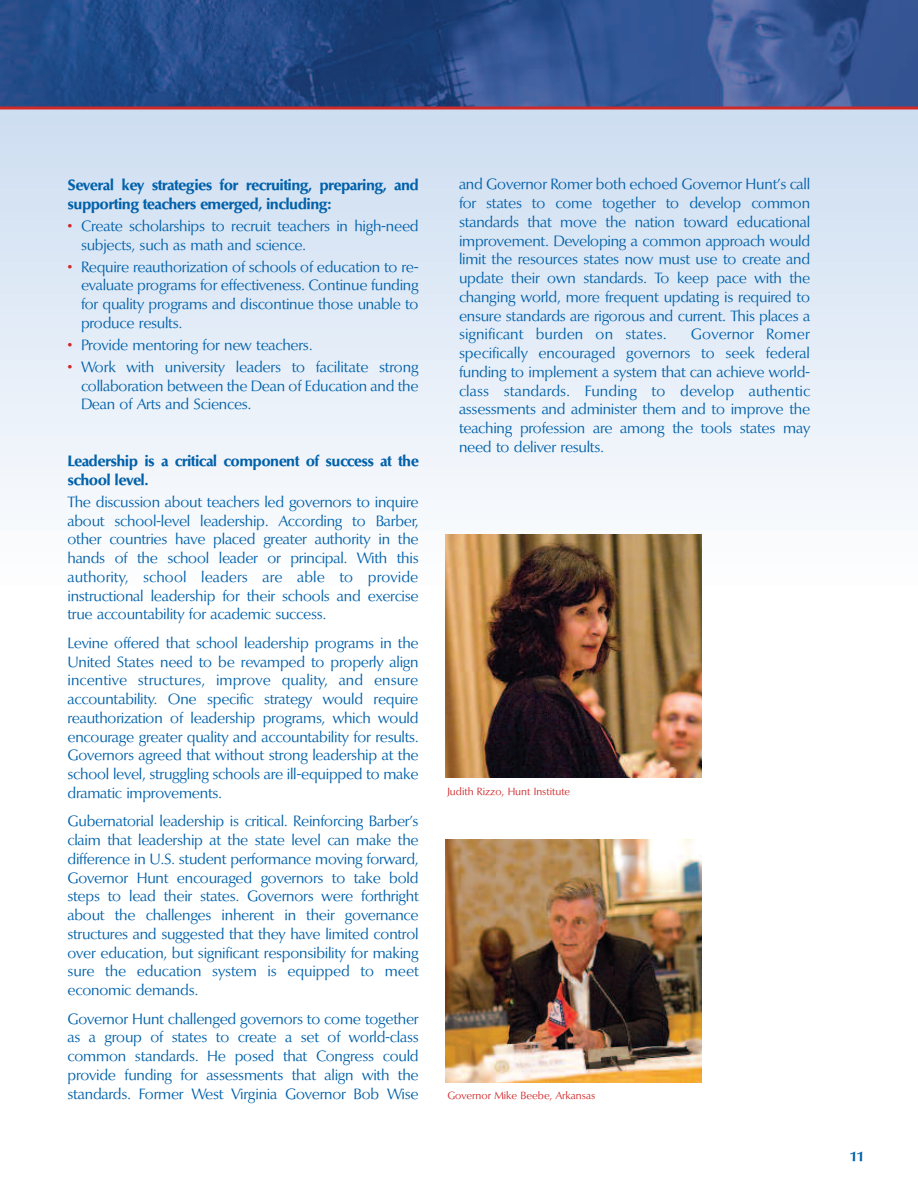
<style>
.page{position:relative;width:918px;height:1188px;background:#fff}
.page>*{position:absolute;margin:0;border:0;box-sizing:border-box;transform-origin:0 0}
.t1{font:15px/18.8px "Optima BQ";letter-spacing:-.015em;color:#0161aa;text-align:justify}
.t2{font:700 15px/18.8px "Optima BQ";letter-spacing:-.015em;color:#0161aa}
.t3{font:700 13.5px "Optima BQ";color:#0161aa}
.t4{font:10.5px "Optima BQ";color:#d0292a}
.s1{color:#d0292a}
</style>
<div class="page">
<div style="left:0;top:104px;width:918px;height:12px;background:#cddef1"></div>
<div style="left:0;top:111px;width:918px;height:15px;background:#cedef1"></div>
<div style="left:0;top:122px;width:918px;height:15px;background:#cfdef1"></div>
<div style="left:0;top:133px;width:918px;height:15px;background:#d0dff2"></div>
<div style="left:0;top:143px;width:918px;height:16px;background:#d1e0f2"></div>
<div style="left:0;top:154px;width:918px;height:15px;background:#d2e1f2"></div>
<div style="left:0;top:165px;width:918px;height:15px;background:#d3e1f2"></div>
<div style="left:0;top:175px;width:918px;height:16px;background:#d4e2f3"></div>
<div style="left:0;top:186px;width:918px;height:15px;background:#d5e3f3"></div>
<div style="left:0;top:197px;width:918px;height:15px;background:#d6e3f3"></div>
<div style="left:0;top:208px;width:918px;height:15px;background:#d7e4f4"></div>
<div style="left:0;top:218px;width:918px;height:16px;background:#d8e5f4"></div>
<div style="left:0;top:229px;width:918px;height:15px;background:#d9e6f4"></div>
<div style="left:0;top:240px;width:918px;height:15px;background:#dae6f5"></div>
<div style="left:0;top:250px;width:918px;height:16px;background:#dbe7f5"></div>
<div style="left:0;top:261px;width:918px;height:15px;background:#dce8f5"></div>
<div style="left:0;top:272px;width:918px;height:15px;background:#dee9f6"></div>
<div style="left:0;top:283px;width:918px;height:15px;background:#dfe9f6"></div>
<div style="left:0;top:293px;width:918px;height:16px;background:#e0eaf6"></div>
<div style="left:0;top:304px;width:918px;height:15px;background:#e1ebf7"></div>
<div style="left:0;top:315px;width:918px;height:15px;background:#e2ebf7"></div>
<div style="left:0;top:325px;width:918px;height:16px;background:#e3edf7"></div>
<div style="left:0;top:336px;width:918px;height:15px;background:#e4edf7"></div>
<div style="left:0;top:347px;width:918px;height:15px;background:#e5eef8"></div>
<div style="left:0;top:358px;width:918px;height:15px;background:#e7eff8"></div>
<div style="left:0;top:368px;width:918px;height:16px;background:#e8eff8"></div>
<div style="left:0;top:379px;width:918px;height:15px;background:#e9f0f9"></div>
<div style="left:0;top:390px;width:918px;height:15px;background:#eaf1f9"></div>
<div style="left:0;top:400px;width:918px;height:16px;background:#ebf2f9"></div>
<div style="left:0;top:411px;width:918px;height:15px;background:#ecf2fa"></div>
<div style="left:0;top:422px;width:918px;height:15px;background:#edf3fa"></div>
<div style="left:0;top:433px;width:918px;height:15px;background:#eef4fa"></div>
<div style="left:0;top:443px;width:918px;height:16px;background:#eff4fa"></div>
<div style="left:0;top:454px;width:918px;height:15px;background:#f1f5fb"></div>
<div style="left:0;top:465px;width:918px;height:15px;background:#f2f6fb"></div>
<div style="left:0;top:475px;width:918px;height:16px;background:#f3f7fb"></div>
<div style="left:0;top:486px;width:918px;height:15px;background:#f4f7fc"></div>
<div style="left:0;top:497px;width:918px;height:15px;background:#f5f8fc"></div>
<div style="left:0;top:508px;width:918px;height:15px;background:#f6f9fc"></div>
<div style="left:0;top:518px;width:918px;height:16px;background:#f7fafc"></div>
<div style="left:0;top:529px;width:918px;height:15px;background:#f9fbfd"></div>
<div style="left:0;top:540px;width:918px;height:15px;background:#fafbfd"></div>
<div style="left:0;top:550px;width:918px;height:16px;background:#fbfcfe"></div>
<img style="left:446px;top:535px;width:256px;height:243px">
<img style="left:446px;top:839px;width:256px;height:243px">
<img style="left:0;top:0;width:918px;height:106px">
<svg style="left:0;top:106px;width:918px;height:4px;background:#bb444f"></svg>
<p class="t2" style="left:68px;top:176px;width:353px">Several key strategies for recruiting, preparing, and supporting teachers emerged, including:</p>
<p class="t1" style="left:81px;top:217px;width:339px;text-indent:-14px"><span class="s1">•</span> Create scholarships to recruit teachers in high-need subjects, such as math and science.</p>
<p class="t1" style="left:81px;top:258px;width:339px;text-indent:-14px"><span class="s1">•</span> Require reauthorization of schools of education to re&shy;evaluate programs for effectiveness. Continue funding for quality programs and discontinue those unable to produce results.</p>
<p class="t1" style="left:68px;top:336px;width:246px"><span class="s1">•</span> Provide mentoring for new teachers.</p>
<p class="t1" style="left:81px;top:358px;width:339px;text-indent:-14px"><span class="s1">•</span> Work with university leaders to facilitate strong collaboration between the Dean of Education and the Dean of Arts and Sciences.</p>
<p class="t2" style="left:68px;top:452px;width:353px">Leadership is a critical component of success at the school level.</p>
<p class="t1" style="left:68px;top:493px;width:353px">The discussion about teachers led governors to inquire about school-level leadership. According to Barber, other countries have placed greater authority in the hands of the school leader or principal. With this authority, school leaders are able to provide instructional leadership for their schools and exercise true accountability for academic success.</p>
<p class="t1" style="left:68px;top:634px;width:353px">Levine offered that school leadership programs in the United States need to be revamped to properly align incentive structures, improve quality, and ensure accountability. One specific strategy would require reauthorization of leadership programs, which would encourage greater quality and accountability for results.<br>Governors agreed that without strong leadership at the school level, struggling schools are ill-equipped to make dramatic improvements.</p>
<p class="t1" style="left:67px;top:813px;width:353px">Gubernatorial leadership is critical. Reinforcing Barber’s claim that leadership at the state level can make the difference in U.S. student performance moving forward, Governor Hunt encouraged governors to take bold steps to lead their states. Governors were forthright about the challenges inherent in their governance structures and suggested that they have limited control over education, but significant responsibility for making sure the education system is equipped to meet economic demands.</p>
<p class="t1" style="left:68px;top:1010px;width:353px">Governor Hunt challenged governors to come together as a group of states to create a set of world-class common standards. He posed that Congress could provide funding for assessments that align with the standards. Former West Virginia Governor Bob Wise</p>
<p class="t1" style="left:459px;top:176px;width:353px">and Governor Romer both echoed Governor Hunt’s call for states to come together to develop common standards that move the nation toward educational improvement. Developing a common approach would limit the resources states now must use to create and update their own standards. To keep pace with the changing world, more frequent updating is required to ensure standards are rigorous and current. This places a significant burden on states.</p>
<p class="t1" style="left:459px;top:326px;width:353px;text-indent:232px">Governor Romer specifically encouraged governors to seek federal funding to implement a system that can achieve world&shy;class standards. Funding to develop authentic assessments and administer them and to improve the teaching profession are among the tools states may need to deliver results.</p>
<p class="t4" style="left:447px;top:785px;width:124px">Judith Rizzo, Hunt Institute</p>
<p class="t4" style="left:447px;top:1090px;width:149px">Governor Mike Beebe, Arkansas</p>
<p class="t3" style="left:850px;top:1149px;width:16px">11</p>
</div>
